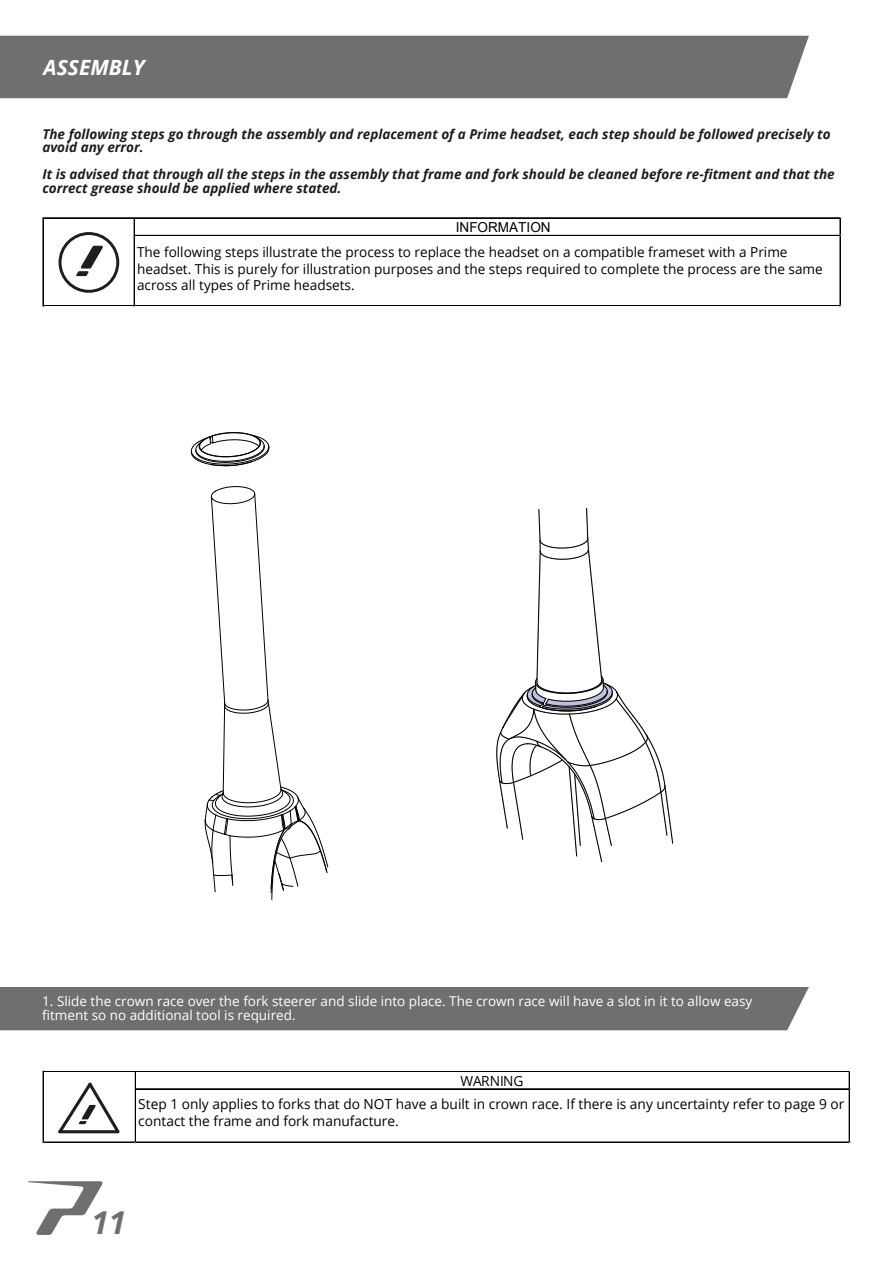
<style>
.page{position:relative;width:893px;height:1263px;background:#fff}
.page>*{position:absolute;margin:0;border:0;box-sizing:border-box;transform-origin:0 0}
.t1{font:italic 700 31.5px "Open Sans";color:#706f6f}
.t2{font:italic 700 21px "Open Sans";color:#fff}
.t3{font:13.95px/23.7px "Open Sans";color:#000;text-align:center}
.t4{font:13.8px/16.5px "Open Sans";color:#000}
.t5{font:13.8px "Arial";color:#000}
.t6{font:italic 700 13.5px/13.5px "Open Sans";color:#1d1d1b}
.t7{font:13.5px/13.5px "Open Sans";color:#fff}
</style>
<div class="page">
<hr style="left:44px;top:1071px;width:806px;height:1px;background:#000">
<hr style="left:136px;top:1088px;width:714px;height:1px;background:#000">
<hr style="left:136px;top:1089px;width:714px;height:1px;background:#000">
<hr style="left:43px;top:1071px;width:1px;height:72px;background:#000">
<hr style="left:135px;top:1072px;width:1px;height:71px;background:#000">
<hr style="left:44px;top:1142px;width:806px;height:1px;background:#000">
<hr style="left:849px;top:1072px;width:1px;height:71px;background:#000">
<svg style="left:58px;top:1082px;width:62px;height:52px"></svg>
<svg style="left:191px;top:432px;width:79px;height:35px"></svg>
<svg style="left:205px;top:486px;width:123px;height:414px"></svg>
<svg style="left:496px;top:508px;width:177px;height:354px"></svg>
<div style="left:0;top:36px;width:809px;height:62px;background:#706f6f"></div>
<hr style="left:44px;top:217px;width:797px;height:1px;background:#000">
<hr style="left:44px;top:218px;width:797px;height:1px;background:#000">
<hr style="left:135px;top:235px;width:706px;height:1px;background:#000">
<hr style="left:43px;top:218px;width:1px;height:88px;background:#000">
<hr style="left:134px;top:219px;width:1px;height:87px;background:#000">
<hr style="left:44px;top:305px;width:797px;height:1px;background:#000">
<hr style="left:840px;top:219px;width:1px;height:87px;background:#000">
<svg style="left:76px;top:246px;width:27px;height:30px"></svg>
<div style="left:59px;top:232px;width:60px;height:61px;border:3px solid #1e1e1c;border-radius:50%"></div>
<div style="left:0;top:987px;width:809px;height:43px;background:#706f6f"></div>
<svg style="left:28px;top:1181px;width:75px;height:54px"></svg>
<h2 class="t2" style="left:44px;top:53px;width:103px">ASSEMBLY</h2>
<p class="t6" style="left:42px;top:127px;width:790px">The following steps go through the assembly and replacement of a Prime headset, each step should be followed precisely to avoid any error.</p>
<p class="t6" style="left:42px;top:167px;width:794px">It is advised that through all the steps in the assembly that frame and fork should be cleaned before re-fitment and that the correct grease should be applied where stated.</p>
<p class="t5" style="left:456px;top:218px;width:96px">INFORMATION</p>
<p class="t4" style="left:137px;top:244px;width:687px">The following steps illustrate the process to replace the headset on a compatible frameset with a Prime headset. This is purely for illustration purposes and the steps required to complete the process are the same across all types of Prime headsets.</p>
<p class="t7" style="left:42px;top:994px;width:712px">1. Slide the crown race over the fork steerer and slide into place. The crown race will have a slot in it to allow easy fitment so no additional tool is required.</p>
<p class="t3" style="left:138px;top:1068px;width:708px">WARNING<br>Step 1 only applies to forks that do NOT have a built in crown race. If there is any uncertainty refer to page 9 or</p>
<p class="t3" style="left:138px;top:1109px;width:262px">contact the frame and fork manufacture.</p>
<h1 class="t1" style="left:91px;top:1201px;width:36px">11</h1>
</div>
